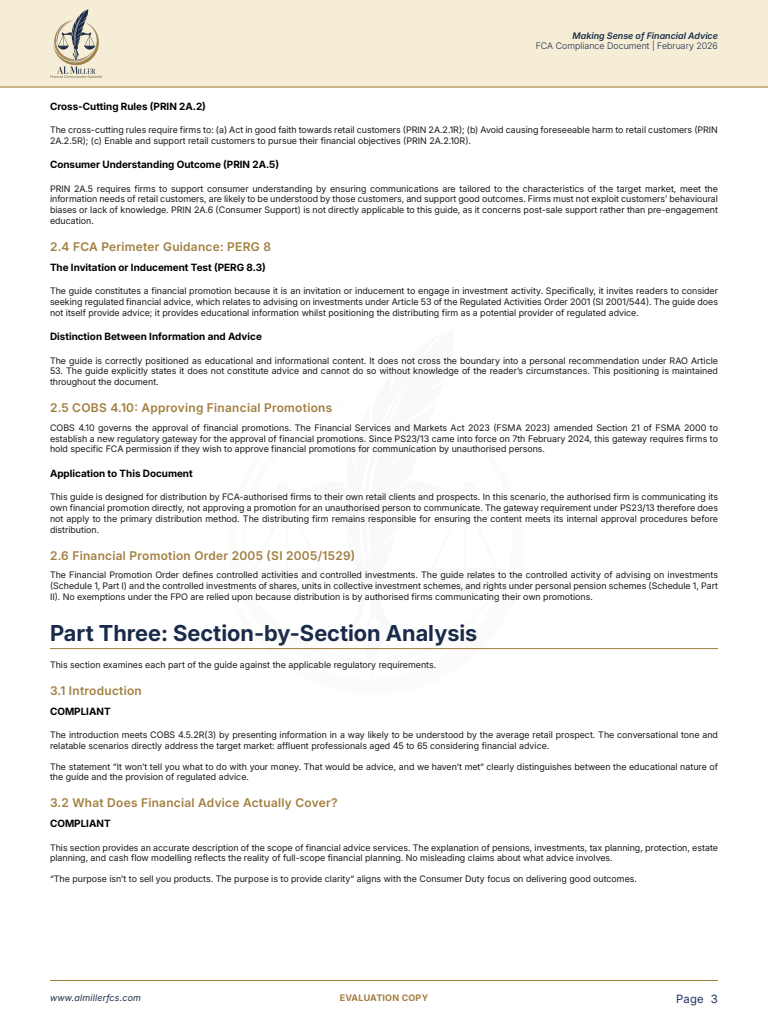
<style>
.page{position:relative;width:768px;height:1024px;background:#fff}
.page>*{position:absolute;margin:0;border:0;box-sizing:border-box;transform-origin:0 0}
.Section_Heading{font:700 22px "Inter 18 pt";color:#1a2b4a}
.Subheading{font:600 12px "Inter 18 pt";letter-spacing:.025em;color:#a27f40}
.t1{font:11.45px "Inter 18 pt";color:#1b365d}
.Body_-_Text_Bold{font:700 10px "Inter 18 pt";color:#000}
.Body_Text{font:9px/10.8px "Inter 18 pt";color:#1a1a1a}
.t2{font:300 9px "Inter 18 pt";color:#1a2b4a}
.t3{font:italic 600 9px "Inter 18 pt";color:#1a2b4a}
.t4{font:italic 9px "Inter 18 pt";letter-spacing:.025em;color:#1a2b4a}
.t5{font:700 9px "Inter 18 pt";letter-spacing:.025em;color:#a27f40}
</style>
<div class="page">
<hr style="left:50px;top:648px;width:668px;height:1px;background:#a27f40">
<img style="left:179px;top:648px;width:390px;height:2px">
<div style="left:0;top:0;width:768px;height:88px;background:#f5edd6"></div>
<img style="left:50px;top:9px;width:52px;height:69px">
<hr style="left:50px;top:980px;width:668px;height:1px;background:#a27f40">
<hr style="left:0;top:86px;width:768px;height:2px;background:#a27f40">
<p class="t3" style="left:573px;top:29px;width:147px">Making Sense of Financial Advice</p>
<p class="t2" style="left:536px;top:39px;width:184px">FCA Compliance Document | February 2026</p>
<p class="Body_-_Text_Bold" style="left:50px;top:99px;width:157px">Cross-Cutting Rules (PRIN 2A.2)</p>
<p class="Body_Text" style="left:50px;top:124px;width:670px">The cross-cutting rules require firms to: (a) Act in good faith towards retail customers (PRIN 2A.2.1R); (b) Avoid causing foreseeable harm to retail customers (PRIN<br>2A.2.5R); (c) Enable and support retail customers to pursue their financial objectives (PRIN 2A.2.10R).</p>
<p class="Body_-_Text_Bold" style="left:50px;top:157px;width:231px">Consumer Understanding Outcome (PRIN 2A.5)</p>
<p class="Body_Text" style="left:50px;top:183px;width:670px;text-align:justify">PRIN 2A.5 requires firms to support consumer understanding by ensuring communications are tailored to the characteristics of the target market, meet the information needs of retail customers, are likely to be understood by those customers, and support good outcomes. Firms must not exploit customers’ behavioural biases or lack of knowledge. PRIN 2A.6 (Consumer Support) is not directly applicable to this guide, as it concerns post-sale support rather than pre-engagement education.</p>
<p class="Subheading" style="left:50px;top:238px;width:222px">2.4 FCA Perimeter Guidance: PERG 8</p>
<p class="Body_-_Text_Bold" style="left:50px;top:260px;width:217px">The Invitation or Inducement Test (PERG 8.3)</p>
<p class="Body_Text" style="left:50px;top:285px;width:669px;text-align:justify">The guide constitutes a financial promotion because it is an invitation or inducement to engage in investment activity. Specifically, it invites readers to consider seeking regulated financial advice, which relates to advising on investments under Article 53 of the Regulated Activities Order 2001 (SI 2001/544). The guide does not itself provide advice; it provides educational information whilst positioning the distributing firm as a potential provider of regulated advice.</p>
<p class="Body_-_Text_Bold" style="left:50px;top:329px;width:213px">Distinction Between Information and Advice</p>
<p class="Body_Text" style="left:50px;top:355px;width:669px">The guide is correctly positioned as educational and informational content. It does not cross the boundary into a personal recommendation under RAO Article</p>
<p class="Body_Text" style="left:50px;top:365px;width:670px">53. The guide explicitly states it does not constitute advice and cannot do so without knowledge of the reader’s circumstances. This positioning is maintained throughout the document.</p>
<p class="Subheading" style="left:50px;top:399px;width:284px">2.5 COBS 4.10: Approving Financial Promotions</p>
<p class="Body_Text" style="left:50px;top:422px;width:669px;text-align:justify">COBS 4.10 governs the approval of financial promotions. The Financial Services and Markets Act 2023 (FSMA 2023) amended Section 21 of FSMA 2000 to establish a new regulatory gateway for the approval of financial promotions. Since PS23/13 came into force on 7th February 2024, this gateway requires firms to hold specific FCA permission if they wish to approve financial promotions for communication by unauthorised persons.</p>
<p class="Body_-_Text_Bold" style="left:50px;top:466px;width:144px">Application to This Document</p>
<p class="Body_Text" style="left:50px;top:491px;width:670px;text-align:justify">This guide is designed for distribution by FCA-authorised firms to their own retail clients and prospects. In this scenario, the authorised firm is communicating its own financial promotion directly, not approving a promotion for an unauthorised person to communicate. The gateway requirement under PS23/13 therefore does not apply to the primary distribution method. The distributing firm remains responsible for ensuring the content meets its internal approval procedures before distribution.</p>
<p class="Subheading" style="left:50px;top:546px;width:307px">2.6 Financial Promotion Order 2005 (SI 2005/1529)</p>
<p class="Body_Text" style="left:50px;top:569px;width:670px;text-align:justify">The Financial Promotion Order defines controlled activities and controlled investments. The guide relates to the controlled activity of advising on investments (Schedule 1, Part I) and the controlled investments of shares, units in collective investment schemes, and rights under personal pension schemes (Schedule 1, Part II). No exemptions under the FPO are relied upon because distribution is by authorised firms communicating their own promotions.</p>
<p class="Section_Heading" style="left:50px;top:617px;width:429px">Part Three: Section-by-Section Analysis</p>
<p class="Body_Text" style="left:50px;top:659px;width:388px">This section examines each part of the guide against the applicable regulatory requirements.</p>
<p class="Subheading" style="left:50px;top:681px;width:93px">3.1 Introduction</p>
<p class="Body_-_Text_Bold" style="left:50px;top:704px;width:62px">COMPLIANT</p>
<p class="Body_Text" style="left:50px;top:729px;width:670px">The introduction meets COBS 4.5.2R(3) by presenting information in a way likely to be understood by the average retail prospect. The conversational tone and relatable scenarios directly address the target market: affluent professionals aged 45 to 65 considering financial advice.</p>
<p class="Body_Text" style="left:50px;top:761px;width:670px">The statement “It won’t tell you what to do with your money. That would be advice, and we haven’t met“ clearly distinguishes between the educational nature of the guide and the provision of regulated advice.</p>
<p class="Subheading" style="left:50px;top:794px;width:289px">3.2 What Does Financial Advice Actually Cover?</p>
<p class="Body_-_Text_Bold" style="left:50px;top:816px;width:62px">COMPLIANT</p>
<p class="Body_Text" style="left:50px;top:842px;width:670px">This section provides an accurate description of the scope of financial advice services. The explanation of pensions, investments, tax planning, protection, estate planning, and cash flow modelling reflects the reality of full-scope financial planning. No misleading claims about what advice involves.</p>
<p class="Body_Text" style="left:50px;top:873px;width:589px">“The purpose isn’t to sell you products. The purpose is to provide clarity“ aligns with the Consumer Duty focus on delivering good outcomes.</p>
<p class="t4" style="left:50px;top:991px;width:93px">www.almillerfcs.com</p>
<p class="t5" style="left:340px;top:991px;width:90px">EVALUATION COPY</p>
<p class="t1" style="left:676px;top:990px;width:43px">Page 3</p>
</div>
